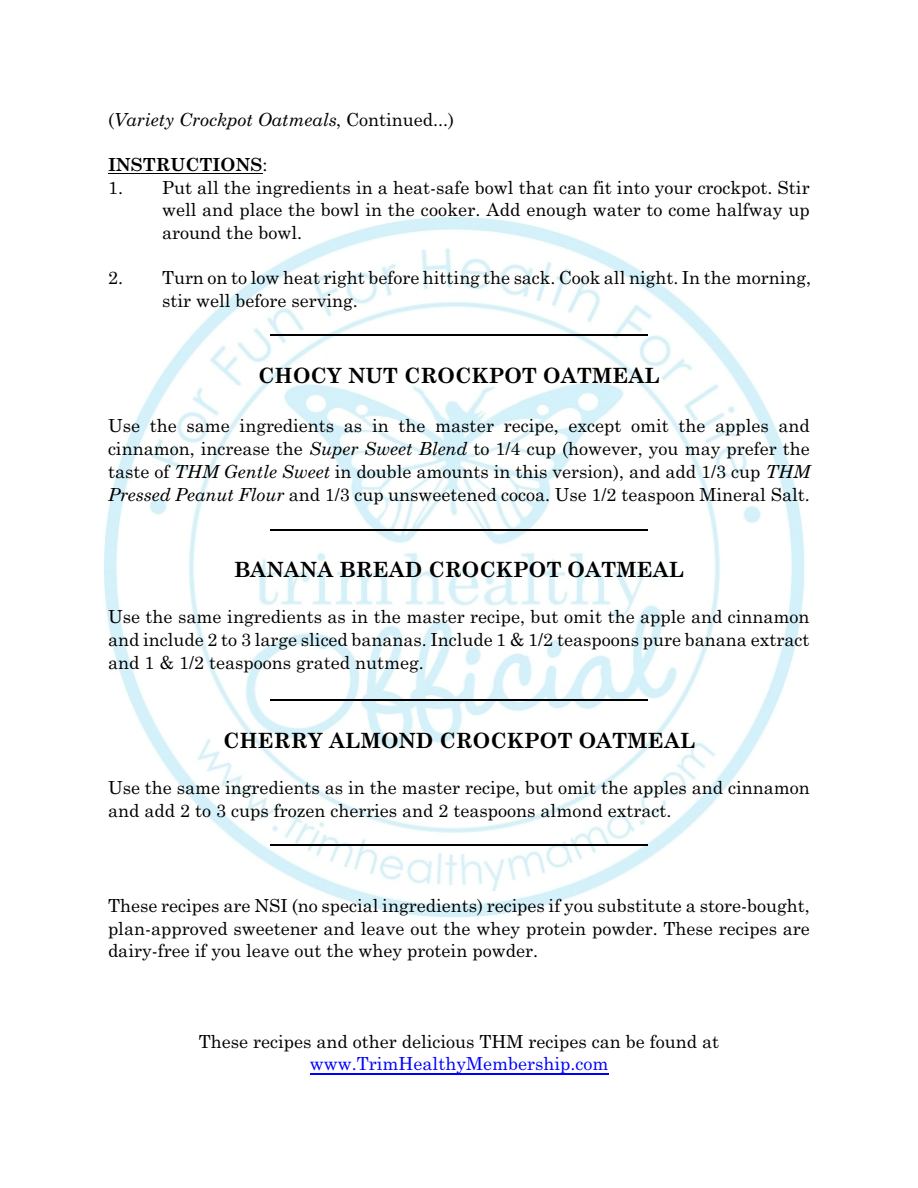
<style>
.page{position:relative;width:918px;height:1188px;background:#fff}
.page>*{position:absolute;margin:0;border:0;box-sizing:border-box;transform-origin:0 0}
.t1{font:700 21px "Century Schoolbook";color:#000}
.t2{font:18px/22.6px "Century Schoolbook";color:#000;text-align:justify}
.t3{font:italic 18px "Century Schoolbook";color:#000}
.t4{font:18px "Century Schoolbook";color:#00f}
.t5{font:700 18px "Century Schoolbook";color:#000}
.s1{font-style:normal}
.s2{font-weight:400}
.s3{font-style:italic}
</style>
<div class="page">
<img style="left:104px;top:218px;width:701px;height:700px">
<hr style="left:108px;top:173px;width:154px;height:1px;background:#000">
<hr style="left:310px;top:1073px;width:298px;height:1px;background:#00f">
<hr style="left:270px;top:334px;width:378px;height:2px;background:#000">
<hr style="left:270px;top:529px;width:378px;height:1px;background:#000">
<hr style="left:270px;top:700px;width:378px;height:1px;background:#000">
<hr style="left:270px;top:844px;width:378px;height:1px;background:#000">
<p class="t3" style="left:108px;top:113px;width:348px"><span class="s1">(</span>Variety Crockpot Oatmeals<span class="s1">, Continued...)</span></p>
<p class="t5" style="left:108px;top:158px;width:161px">INSTRUCTIONS<span class="s2">:</span></p>
<p class="t2" style="left:162px;top:178px;width:649px;text-indent:-54px">1. Put all the ingredients in a heat-safe bowl that can fit into your crockpot. Stir well and place the bowl in the cooker. Add enough water to come halfway up around the bowl.</p>
<p class="t2" style="left:162px;top:268px;width:651px;text-indent:-54px">2. Turn on to low heat right before hitting the sack. Cook all night. In the morning, stir well before serving.</p>
<p class="t1" style="left:258px;top:367px;width:403px">CHOCY NUT CROCKPOT OATMEAL</p>
<p class="t2" style="left:108px;top:416px;width:704px;line-height:23.1px">Use the same ingredients as in the master recipe, except omit the apples and cinnamon, increase the <span class="s3">Super Sweet Blend</span> to 1/4 cup (however, you may prefer the taste of <span class="s3">THM Gentle Sweet</span> in double amounts in this version), and add 1/3 cup <span class="s3">THM Pressed Peanut Flour</span> and 1/3 cup unsweetened cocoa. Use 1/2 teaspoon Mineral Salt.</p>
<p class="t1" style="left:234px;top:562px;width:452px">BANANA BREAD CROCKPOT OATMEAL</p>
<p class="t2" style="left:108px;top:607px;width:703px">Use the same ingredients as in the master recipe, but omit the apple and cinnamon and include 2 to 3 large sliced bananas. Include 1 &amp; 1/2 teaspoons pure banana extract and 1 &amp; 1/2 teaspoons grated nutmeg.</p>
<p class="t1" style="left:223px;top:733px;width:474px">CHERRY ALMOND CROCKPOT OATMEAL</p>
<p class="t2" style="left:108px;top:778px;width:703px">Use the same ingredients as in the master recipe, but omit the apples and cinnamon and add 2 to 3 cups frozen cherries and 2 teaspoons almond extract.</p>
<p class="t2" style="left:108px;top:896px;width:703px">These recipes are NSI (no special ingredients) recipes if you substitute a store-bought, plan-approved sweetener and leave out the whey protein powder. These recipes are dairy-free if you leave out the whey protein powder.</p>
<p class="t2" style="left:199px;top:1032px;width:522px">These recipes and other delicious THM recipes can be found at</p>
<p class="t4" style="left:310px;top:1057px;width:300px">www.TrimHealthyMembership.com</p>
</div>
